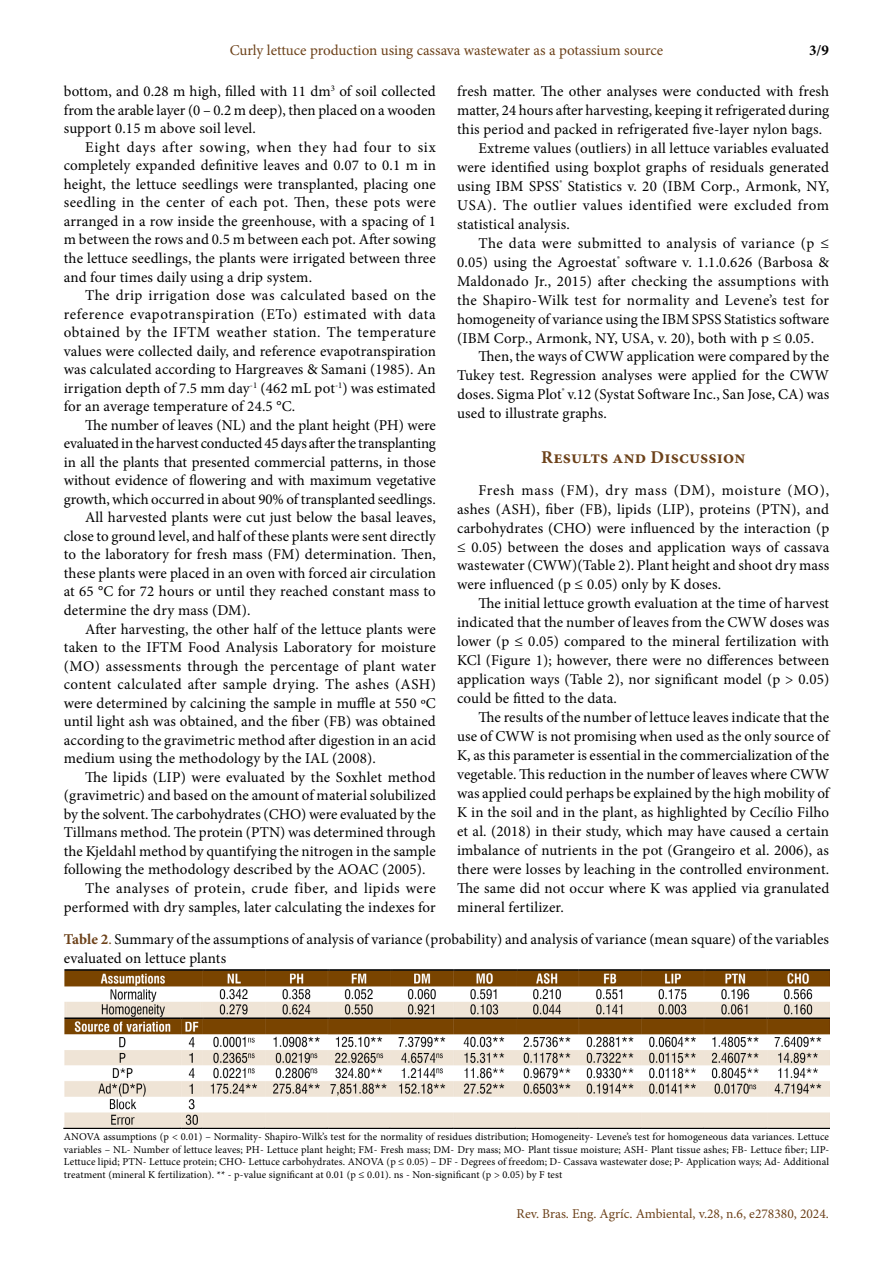
<style>
.page{position:relative;width:893px;height:1263px;background:#fff}
.page>*{position:absolute;margin:0;border:0;box-sizing:border-box;transform-origin:0 0}
.t1{font:700 18px "Minion Pro";letter-spacing:.01em;color:#6c4119}
.t2{font:15px/18.9px "Minion Pro";letter-spacing:.005em;color:#000;text-align:justify}
.t3{font:15px "Minion Pro";letter-spacing:.025em;color:#000}
.t4{font:15px "Minion Pro";letter-spacing:.035em;color:#000}
.t5{font:15px "Minion Pro";color:#6c4119}
.t6{font:15px "Minion Pro";letter-spacing:-.015em;color:#000}
.t7{font:15px "Minion Pro";letter-spacing:.03em;color:#000}
.t8{font:700 15px "Minion Pro";color:#000}
.t9{font:13.5px "Minion Pro";color:#6c4119}
.t10{font:10.5px/12.6px "Minion Pro";letter-spacing:.01em;color:#000;text-align:justify}
.s1{font-weight:700;color:#6c4119}
.s2{color:#6c4119}
</style>
<div class="page">
<img style="left:64px;top:969px;width:765px;height:159px">
<p class="t5" style="left:230px;top:40px;width:435px">Curly lettuce production using cassava wastewater as a potassium source</p>
<p class="t8" style="left:809px;top:40px;width:21px">3/9</p>
<p class="t2" style="left:64px;top:82px;width:374px">bottom, and 0.28 m high, filled with 11 dm<sup>3</sup> of soil collected from the arable layer (0 – 0.2 m deep), then placed on a wooden support 0.15 m above soil level.</p>
<p class="t2" style="left:64px;top:138px;width:374px;text-indent:21px">Eight days after sowing, when they had four to six completely expanded definitive leaves and 0.07 to 0.1 m in height, the lettuce seedlings were transplanted, placing one seedling in the center of each pot. Then, these pots were arranged in a row inside the greenhouse, with a spacing of 1 m between the rows and 0.5 m between each pot. After sowing the lettuce seedlings, the plants were irrigated between three and four times daily using a drip system.</p>
<p class="t2" style="left:64px;top:286px;width:374px;line-height:18.5px;text-indent:21px">The drip irrigation dose was calculated based on the reference evapotranspiration (ETo) estimated with data obtained by the IFTM weather station. The temperature values were collected daily, and reference evapotranspiration was calculated according to Hargreaves &amp; Samani (1985). An irrigation depth of 7.5 mm day<sup>-1</sup> (462 mL pot<sup>-1</sup>) was estimated for an average temperature of 24.5 °C.</p>
<p class="t2" style="left:85px;top:415px;width:352px">The number of leaves (NL) and the plant height (PH) were</p>
<p class="t6" style="left:64px;top:433px;width:374px">evaluated in the harvest conducted 45 days after the transplanting</p>
<p class="t2" style="left:64px;top:453px;width:374px">in all the plants that presented commercial patterns, in those</p>
<p class="t2" style="left:64px;top:471px;width:374px">without evidence of flowering and with maximum vegetative</p>
<p class="t2" style="left:64px;top:490px;width:373px">growth, which occurred in about 90% of transplanted seedlings.</p>
<p class="t2" style="left:85px;top:508px;width:352px">All harvested plants were cut just below the basal leaves,</p>
<p class="t2" style="left:64px;top:527px;width:373px">close to ground level, and half of these plants were sent directly</p>
<p class="t2" style="left:64px;top:545px;width:374px">to the laboratory for fresh mass (FM) determination. Then,</p>
<p class="t2" style="left:64px;top:564px;width:374px">these plants were placed in an oven with forced air circulation</p>
<p class="t2" style="left:64px;top:582px;width:374px">at 65 °C for 72 hours or until they reached constant mass to</p>
<p class="t2" style="left:64px;top:601px;width:188px">determine the dry mass (DM).</p>
<p class="t2" style="left:85px;top:619px;width:352px">After harvesting, the other half of the lettuce plants were</p>
<p class="t2" style="left:64px;top:638px;width:374px">taken to the IFTM Food Analysis Laboratory for moisture</p>
<p class="t3" style="left:64px;top:656px;width:374px">(MO) assessments through the percentage of plant water</p>
<p class="t3" style="left:64px;top:674px;width:374px">content calculated after sample drying. The ashes (ASH)</p>
<p class="t2" style="left:64px;top:693px;width:374px">were determined by calcining the sample in muffle at 550 ºC</p>
<p class="t2" style="left:64px;top:712px;width:374px">until light ash was obtained, and the fiber (FB) was obtained</p>
<p class="t2" style="left:64px;top:730px;width:374px">according to the gravimetric method after digestion in an acid</p>
<p class="t2" style="left:64px;top:749px;width:313px">medium using the methodology by the IAL (2008).</p>
<p class="t2" style="left:85px;top:767px;width:352px">The lipids (LIP) were evaluated by the Soxhlet method</p>
<p class="t2" style="left:64px;top:786px;width:374px">(gravimetric) and based on the amount of material solubilized</p>
<p class="t2" style="left:64px;top:805px;width:373px">by the solvent. The carbohydrates (CHO) were evaluated by the</p>
<p class="t2" style="left:64px;top:823px;width:373px">Tillmans method. The protein (PTN) was determined through</p>
<p class="t2" style="left:64px;top:842px;width:374px">the Kjeldahl method by quantifying the nitrogen in the sample</p>
<p class="t2" style="left:64px;top:860px;width:363px">following the methodology described by the AOAC (2005).</p>
<p class="t4" style="left:85px;top:878px;width:352px">The analyses of protein, crude fiber, and lipids were</p>
<p class="t2" style="left:64px;top:898px;width:374px">performed with dry samples, later calculating the indexes for</p>
<p class="t2" style="left:457px;top:82px;width:374px">fresh matter. The other analyses were conducted with fresh</p>
<p class="t2" style="left:457px;top:101px;width:374px">matter, 24 hours after harvesting, keeping it refrigerated during</p>
<p class="t2" style="left:457px;top:120px;width:366px">this period and packed in refrigerated five-layer nylon bags.</p>
<p class="t2" style="left:478px;top:139px;width:352px">Extreme values (outliers) in all lettuce variables evaluated</p>
<p class="t2" style="left:457px;top:158px;width:373px">were identified using boxplot graphs of residuals generated</p>
<p class="t2" style="left:457px;top:177px;width:374px">using IBM SPSS<sup>®</sup> Statistics v. 20 (IBM Corp., Armonk, NY,</p>
<p class="t4" style="left:457px;top:195px;width:374px">USA). The outlier values identified were excluded from</p>
<p class="t2" style="left:457px;top:215px;width:114px">statistical analysis.</p>
<p class="t7" style="left:478px;top:233px;width:352px">The data were submitted to analysis of variance (p ≤</p>
<p class="t2" style="left:457px;top:252px;width:373px">0.05) using the Agroestat<sup>®</sup> software v. 1.1.0.626 (Barbosa &amp;</p>
<p class="t2" style="left:457px;top:271px;width:374px">Maldonado Jr., 2015) after checking the assumptions with</p>
<p class="t2" style="left:457px;top:290px;width:374px">the Shapiro-Wilk test for normality and Levene’s test for</p>
<p class="t2" style="left:457px;top:309px;width:374px">homogeneity of variance using the IBM SPSS Statistics software</p>
<p class="t2" style="left:457px;top:328px;width:358px">(IBM Corp., Armonk, NY, USA, v. 20), both with p ≤ 0.05.</p>
<p class="t2" style="left:478px;top:347px;width:352px">Then, the ways of CWW application were compared by the</p>
<p class="t2" style="left:457px;top:366px;width:374px">Tukey test. Regression analyses were applied for the CWW</p>
<p class="t2" style="left:457px;top:385px;width:374px">doses. Sigma Plot<sup>®</sup> v.12 (Systat Software Inc., San Jose, CA) was</p>
<p class="t2" style="left:457px;top:404px;width:151px">used to illustrate graphs.</p>
<p class="t1" style="left:541px;top:444px;width:206px">Results and Discussion</p>
<p class="t2" style="left:457px;top:480px;width:374px;text-indent:21px">Fresh mass (FM), dry mass (DM), moisture (MO), ashes (ASH), fiber (FB), lipids (LIP), proteins (PTN), and carbohydrates (CHO) were influenced by the interaction (p ≤ 0.05) between the doses and application ways of cassava wastewater (CWW)(Table 2). Plant height and shoot dry mass were influenced (p ≤ 0.05) only by K doses.</p>
<p class="t2" style="left:457px;top:594px;width:374px;text-indent:21px">The initial lettuce growth evaluation at the time of harvest indicated that the number of leaves from the CWW doses was lower (p ≤ 0.05) compared to the mineral fertilization with KCl (Figure 1); however, there were no differences between application ways (Table 2), nor significant model (p &gt; 0.05) could be fitted to the data.</p>
<p class="t2" style="left:457px;top:708px;width:374px;text-indent:21px">The results of the number of lettuce leaves indicate that the use of CWW is not promising when used as the only source of K, as this parameter is essential in the commercialization of the vegetable. This reduction in the number of leaves where CWW was applied could perhaps be explained by the high mobility of K in the soil and in the plant, as highlighted by Cecílio Filho et al. (2018) in their study, which may have caused a certain imbalance of nutrients in the pot (Grangeiro et al. 2006), as there were losses by leaching in the controlled environment.<br>The same did not occur where K was applied via granulated mineral fertilizer.</p>
<p class="t2" style="left:64px;top:930px;width:767px"><span class="s1">Table 2</span><span class="s2">.</span> Summary of the assumptions of analysis of variance (probability) and analysis of variance (mean square) of the variables evaluated on lettuce plants</p>
<p class="t10" style="left:64px;top:1130px;width:767px">ANOVA assumptions (p &lt; 0.01) – Normality- Shapiro-Wilk’s test for the normality of residues distribution; Homogeneity- Levene’s test for homogeneous data variances. Lettuce variables – NL- Number of lettuce leaves; PH- Lettuce plant height; FM- Fresh mass; DM- Dry mass; MO- Plant tissue moisture; ASH- Plant tissue ashes; FB- Lettuce fiber; LIP-Lettuce lipid; PTN- Lettuce protein; CHO- Lettuce carbohydrates. ANOVA (p ≤ 0.05) – DF - Degrees of freedom; D- Cassava wastewater dose; P- Application ways; Ad- Additional treatment (mineral K fertilization). ** - p-value significant at 0.01 (p ≤ 0.01). ns - Non-significant (p &gt; 0.05) by F test</p>
<p class="t9" style="left:517px;top:1204px;width:314px">Rev. Bras. Eng. Agríc. Ambiental, v.28, n.6, e278380, 2024.</p>
</div>
